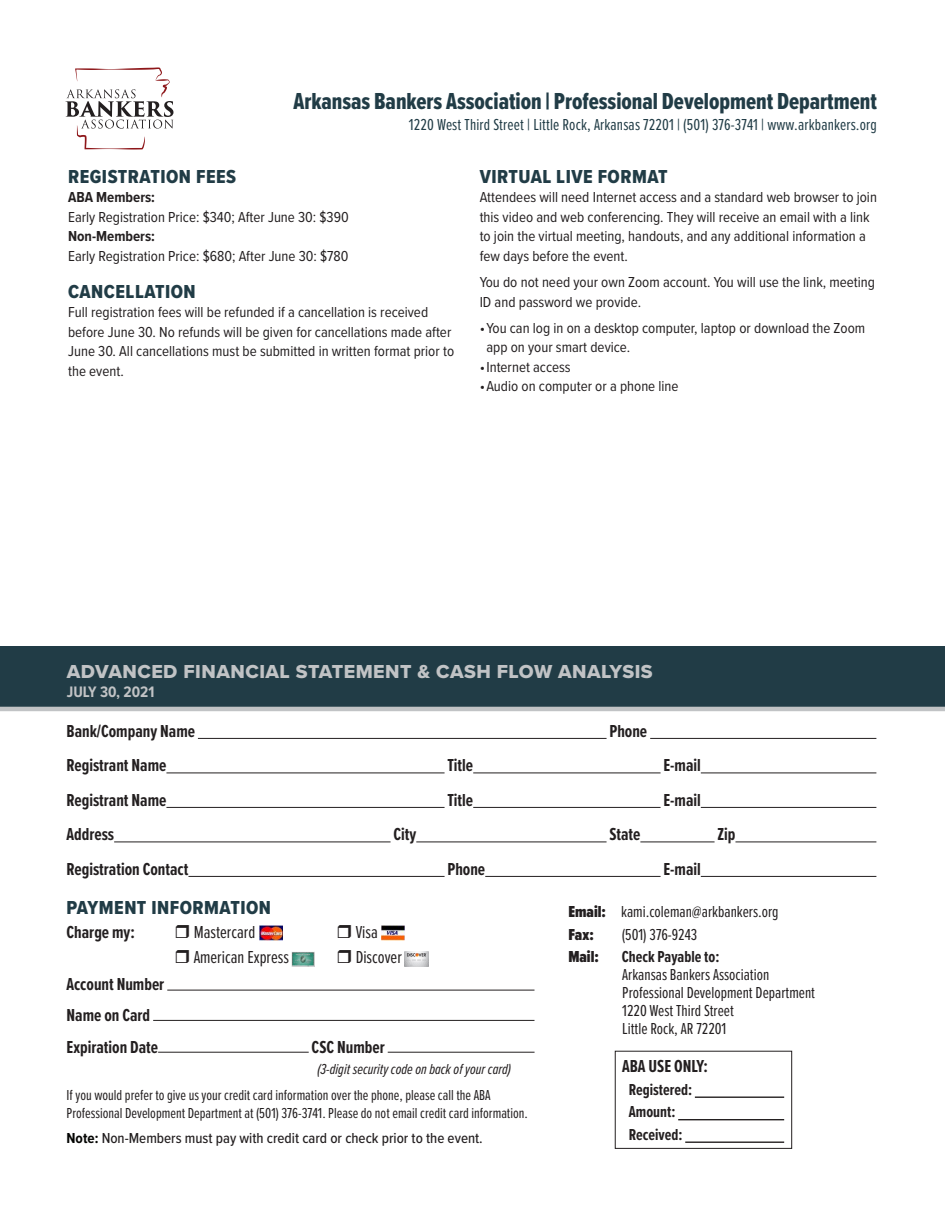
<style>
.page{position:relative;width:945px;height:1215px;background:#fff}
.page>*{position:absolute;margin:0;border:0;box-sizing:border-box;transform-origin:0 0}
.t1{font:24px "Proxima Nova Ex Cn Extrabld";color:#213c46}
.t2{font:19.5px "Proxima Nova Cond Extrabld";letter-spacing:.025em;color:#213c46}
.t3{font:19.5px "Proxima Nova Extrabld";letter-spacing:.025em;color:#c1c3c5}
.t4{font:700 18px/31px "Proxima Nova Ex Cn";color:#231f20}
.t5{font:18px "Proxima Nova Ex Cn";color:#231f20}
.t6{font:16.5px/18px "Proxima Nova Ex Cn";color:#231f20}
.t7{font:16.5px "Proxima Nova Ex Cn";letter-spacing:.01em;color:#213c46}
.t8{font:700 16.5px/22.5px "Proxima Nova Ex Cn";color:#231f20}
.t9{font:900 16.5px "Proxima Nova Ex Cn";color:#231f20}
.t10{font:700 15.75px "Proxima Nova Cond";color:#c1c3c5}
.t11{font:15px/19.5px "Proxima Nova Cond";color:#231f20}
.t12{font:15px/18px "Proxima Nova Ex Cn";color:#231f20}
.t13{font:500 15px "Proxima Nova Cond";color:#231f20}
.t14{font:italic 15px "Proxima Nova Ex Cn";color:#231f20}
.t15{font:700 15px "Proxima Nova Cond";color:#231f20}
.s1{font-weight:900}
.s2{font-weight:700;color:#040503}
</style>
<div class="page">
<hr style="left:167px;top:990px;width:368px;height:1px;background:#231f20">
<hr style="left:153px;top:1020px;width:382px;height:1px;background:#231f20">
<hr style="left:158px;top:1052px;width:151px;height:1px;background:#231f20">
<hr style="left:388px;top:1052px;width:147px;height:1px;background:#231f20">
<img style="left:405px;top:951px;width:23px;height:15px">
<div style="left:0;top:646px;width:945px;height:61px;background:#213c46"></div>
<hr style="left:0;top:707px;width:945px;height:4px;background:#c1c3c5">
<hr style="left:198px;top:738px;width:409px;height:1px;background:#231f20">
<hr style="left:650px;top:738px;width:226px;height:1px;background:#231f20">
<hr style="left:166px;top:772px;width:279px;height:1px;background:#231f20">
<hr style="left:473px;top:772px;width:188px;height:1px;background:#231f20">
<hr style="left:701px;top:772px;width:175px;height:1px;background:#231f20">
<hr style="left:166px;top:807px;width:279px;height:1px;background:#231f20">
<hr style="left:473px;top:807px;width:188px;height:1px;background:#231f20">
<hr style="left:701px;top:807px;width:175px;height:1px;background:#231f20">
<hr style="left:114px;top:841px;width:277px;height:1px;background:#231f20">
<hr style="left:416px;top:841px;width:191px;height:1px;background:#231f20">
<hr style="left:640px;top:841px;width:75px;height:1px;background:#231f20">
<hr style="left:735px;top:841px;width:141px;height:1px;background:#231f20">
<hr style="left:188px;top:876px;width:257px;height:1px;background:#231f20">
<hr style="left:485px;top:876px;width:176px;height:1px;background:#231f20">
<hr style="left:701px;top:876px;width:175px;height:1px;background:#231f20">
<img style="left:259px;top:925px;width:23px;height:15px">
<img style="left:381px;top:925px;width:24px;height:15px">
<img style="left:291px;top:952px;width:23px;height:15px">
<hr style="left:695px;top:1097px;width:89px;height:1px;background:#231f20">
<hr style="left:678px;top:1119px;width:106px;height:1px;background:#231f20">
<hr style="left:685px;top:1142px;width:99px;height:1px;background:#231f20">
<div style="left:615px;top:1051px;width:177px;height:98px;border:1px solid #231f20"></div>
<svg style="left:65px;top:67px;width:108px;height:83px"></svg>
<h1 class="t1" style="left:293px;top:84px;width:585px">Arkansas Bankers Association | Professional Development Department</h1>
<p class="t7" style="left:409px;top:113px;width:469px">1220 West Third Street | Little Rock, Arkansas 72201 | (501) 376-3741 | www.arkbankers.org</p>
<h2 class="t2" style="left:68px;top:162px;width:170px">REGISTRATION FEES</h2>
<p class="t15" style="left:68px;top:186px;width:88px">ABA Members:</p>
<p class="t11" style="left:68px;top:207px;width:282px">Early Registration Price: $340; After June 30: $390</p>
<p class="t15" style="left:68px;top:225px;width:88px">Non-Members:</p>
<p class="t11" style="left:68px;top:246px;width:282px">Early Registration Price: $680; After June 30: $780</p>
<h2 class="t2" style="left:68px;top:277px;width:129px">CANCELLATION</h2>
<p class="t11" style="left:68px;top:302px;width:388px">Full registration fees will be refunded if a cancellation is received before June 30. No refunds will be given for cancellations made after June 30. All cancellations must be submitted in written format prior to the event.</p>
<h2 class="t2" style="left:480px;top:162px;width:190px">VIRTUAL LIVE FORMAT</h2>
<p class="t11" style="left:480px;top:187px;width:399px">Attendees will need Internet access and a standard web browser to join this video and web conferencing. They will receive an email with a link to join the virtual meeting, handouts, and any additional information a few days before the event.</p>
<p class="t11" style="left:480px;top:272px;width:397px">You do not need your own Zoom account. You will use the link, meeting<br>ID and password we provide.</p>
<p class="t11" style="left:486px;top:318px;width:380px;text-indent:-7px">•You can log in on a desktop computer, laptop or download the Zoom app on your smart device.</p>
<p class="t11" style="left:480px;top:357px;width:93px">•Internet access</p>
<p class="t11" style="left:480px;top:376px;width:200px">•Audio on computer or a phone line</p>
<h2 class="t3" style="left:67px;top:657px;width:588px">ADVANCED FINANCIAL STATEMENT &amp; CASH FLOW ANALYSIS</h2>
<p class="t10" style="left:67px;top:680px;width:89px">JULY 30, 2021</p>
<p class="t4" style="left:67px;top:715px;width:130px">Bank/Company Name</p>
<p class="t4" style="left:609px;top:715px;width:39px">Phone</p>
<p class="t4" style="left:67px;top:749px;width:101px">Registrant Name</p>
<p class="t4" style="left:447px;top:749px;width:27px">Title</p>
<p class="t4" style="left:663px;top:749px;width:39px">E-mail</p>
<p class="t4" style="left:67px;top:784px;width:101px">Registrant Name</p>
<p class="t4" style="left:447px;top:784px;width:27px">Title</p>
<p class="t4" style="left:663px;top:784px;width:39px">E-mail</p>
<p class="t4" style="left:67px;top:818px;width:49px">Address</p>
<p class="t4" style="left:393px;top:818px;width:24px">City</p>
<p class="t4" style="left:609px;top:818px;width:32px">State</p>
<p class="t4" style="left:717px;top:818px;width:20px">Zip</p>
<p class="t4" style="left:67px;top:853px;width:123px">Registration Contact</p>
<p class="t4" style="left:447px;top:853px;width:39px">Phone</p>
<p class="t4" style="left:663px;top:853px;width:39px">E-mail</p>
<p class="t6" style="left:568px;top:900px;width:212px;line-height:22.5px"><span class="s1">Email:</span> kami.coleman@arkbankers.org<br><span class="s1">Fax:</span></p>
<h2 class="t2" style="left:67px;top:893px;width:206px">PAYMENT INFORMATION</h2>
<p class="t4" style="left:67px;top:917px;width:70px">Charge my:</p>
<p class="t5" style="left:194px;top:919px;width:63px">Mastercard</p>
<p class="t5" style="left:356px;top:919px;width:24px">Visa</p>
<p class="t5" style="left:194px;top:944px;width:97px">American Express</p>
<p class="t5" style="left:356px;top:944px;width:48px">Discover</p>
<p class="t4" style="left:67px;top:969px;width:99px">Account Number<br>Name on Card<br>Expiration Date</p>
<p class="t6" style="left:622px;top:925px;width:77px">(501) 376-9243</p>
<p class="t9" style="left:568px;top:945px;width:32px">Mail:</p>
<p class="t8" style="left:622px;top:945px;width:99px">Check Payable to:</p>
<p class="t6" style="left:622px;top:965px;width:194px">Arkansas Bankers Association<br>Professional Development Department<br>1220 West Third Street<br>Little Rock, AR 72201</p>
<p class="t4" style="left:622px;top:1050px;width:87px">ABA USE ONLY:</p>
<p class="t8" style="left:629px;top:1078px;width:65px">Registered:<br>Amount:<br>Received:</p>
<p class="t4" style="left:312px;top:1031px;width:75px">CSC Number</p>
<p class="t14" style="left:317px;top:1058px;width:195px">(3-digit security code on back of your card)</p>
<p class="t12" style="left:67px;top:1085px;width:463px">If you would prefer to give us your credit card information over the phone, please call the ABA<br>Professional Development Department at (501) 376-3741. Please do not email credit card information.</p>
<p class="t13" style="left:67px;top:1127px;width:418px"><span class="s2">Note:</span> Non-Members must pay with credit card or check prior to the event.</p>
</div>
